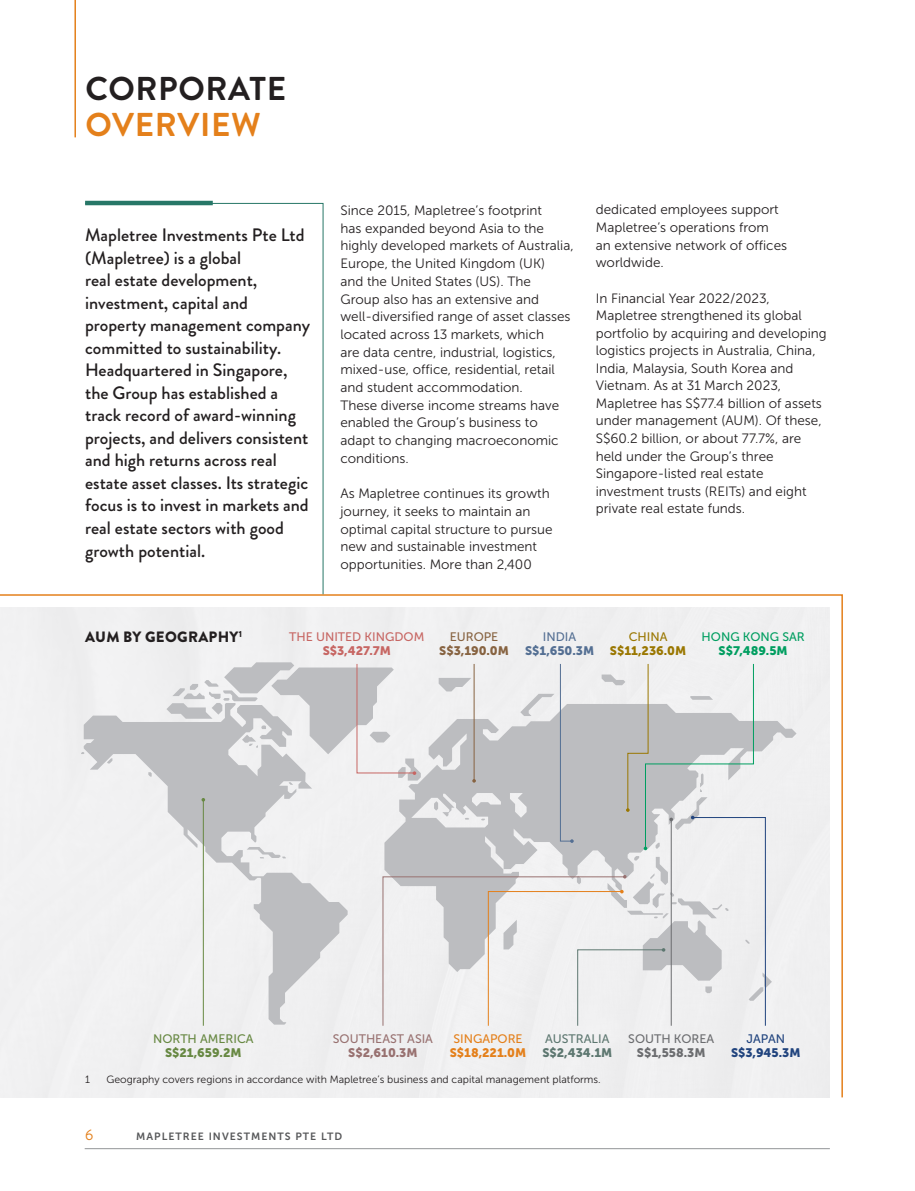
<style>
.page{position:relative;width:915px;height:1191px;background:#fff}
.page>*{position:absolute;margin:0;border:0;box-sizing:border-box;transform-origin:0 0}
.Main_Header{font:700 33px "Brandon Grotesque";letter-spacing:.02em;color:#231f20}
.Main_Header_2{font:700 33px "Brandon Grotesque";letter-spacing:.02em;color:#e4801b}
.INTRO{font:500 18px/22.5px "Brandon Grotesque";color:#231f20}
.Body_header_1{font:900 15px "Brandon Grotesque";letter-spacing:.02em;color:#231f20}
.t1{font:15px "Brandon Grotesque";color:#e4801b}
.Body_text{font:13.5px/17.7px "Museo Sans 300";color:#231f20}
.t2{font:12.3px/13.8px "Museo Sans 500";color:#c76663;text-align:center}
.t3{font:12.3px/13.8px "Museo Sans 500";color:#987170;text-align:center}
.t4{font:12.3px/13.8px "Museo Sans 500";color:#6c6d70;text-align:center}
.t5{font:12.3px/13.8px "Museo Sans 900";color:#5d7770}
.t6{font:12.3px/13.8px "Museo Sans 900";color:#9a7701;text-align:center}
.t7{font:12.3px/13.8px "Museo Sans 900";color:#876341;text-align:center}
.t8{font:12.3px/13.8px "Museo Sans 900";color:#21447e;text-align:center}
.t9{font:12.3px/13.8px "Museo Sans 900";color:#546f93;text-align:center}
.t10{font:12.3px "Museo Sans 500";color:#678842}
.t11{font:12.3px "Museo Sans 900";color:#e4801b}
.t12{font:12.3px "Museo Sans 500";color:#009e60}
.t13{font:12.3px "Museo Sans 900";color:#678842}
.t14{font:12.3px "Museo Sans 900";color:#009e60}
.t15{font:12.3px "Museo Sans 500";color:#e4801b}
.Footnote{font:10.5px "Museo Sans 300";color:#231f20}
.t16{font:10.5px "Museo Sans 700";letter-spacing:.1em;color:#57585a}
.s1{font-family:"Museo Sans 900"}
.s2{font-family:"Museo Sans 500"}
</style>
<div class="page">
<hr style="left:74px;top:0;width:2px;height:137px;background:#e4801b">
<svg style="left:0;top:594px;width:843px;height:504px"></svg>
<div style="left:771px;top:704px;width:25px;height:268px;background:#f0f0f1"></div>
<svg style="left:84px;top:703px;width:82px;height:321px;fill:#f1f1f2"></svg>
<svg style="left:166px;top:662px;width:605px;height:364px"></svg>
<svg style="left:84px;top:203px;width:240px;height:392px"></svg>
<hr style="left:85px;top:201px;width:128px;height:4px;background:#277767">
<hr style="left:85px;top:1148px;width:744px;height:1px;background:#939598">
<p class="Main_Header" style="left:85px;top:65px;width:202px">CORPORATE</p>
<p class="Main_Header_2" style="left:85px;top:101px;width:177px">OVERVIEW</p>
<p class="INTRO" style="left:85px;top:224px;width:226px">Mapletree Investments Pte Ltd (Mapletree) is a global<br>real estate development, investment, capital and property management company committed to sustainability.<br>Headquartered in Singapore, the Group has established a track record of award-winning projects, and delivers consistent and high returns across real estate asset classes. Its strategic focus is to invest in markets and real estate sectors with good growth potential.</p>
<p class="Body_text" style="left:340px;top:202px;width:234px">Since 2015, Mapletree’s footprint<br>has expanded beyond Asia to the highly developed markets of Australia, Europe, the United Kingdom (UK)<br>and the United States (US). The<br>Group also has an extensive and well-diversified range of asset classes located across 13 markets, which<br>are data centre, industrial, logistics, mixed-use, office, residential, retail and student accommodation.<br>These diverse income streams have enabled the Group’s business to adapt to changing macroeconomic conditions.</p>
<p class="Body_text" style="left:340px;top:485px;width:213px">As Mapletree continues its growth journey, it seeks to maintain an optimal capital structure to pursue new and sustainable investment opportunities. More than 2,400</p>
<p class="Body_text" style="left:595px;top:201px;width:193px">dedicated employees support<br>Mapletree’s operations from an extensive network of offices worldwide.</p>
<p class="Body_text" style="left:595px;top:289px;width:232px">In Financial Year 2022/2023, Mapletree strengthened its global portfolio by acquiring and developing logistics projects in Australia, China, India, Malaysia, South Korea and Vietnam. As at 31 March 2023, Mapletree has S$77.4 billion of assets under management (AUM). Of these, S$60.2 billion, or about 77.7%, are held under the Group’s three Singapore-listed real estate investment trusts (REITs) and eight private real estate funds.</p>
<p class="Body_header_1" style="left:85px;top:626px;width:158px">AUM BY GEOGRAPHY<sup>1</sup></p>
<p class="t2" style="left:289px;top:630px;width:137px">THE UNITED KINGDOM<br><span class="s1">S$3,427.7M</span></p>
<p class="t7" style="left:439px;top:630px;width:71px"><span class="s2">EUROPE<br></span>S$3,190.0M</p>
<p class="t9" style="left:525px;top:630px;width:71px"><span class="s2">INDIA<br></span>S$1,650.3M</p>
<p class="t6" style="left:609px;top:630px;width:78px"><span class="s2">CHINA<br></span>S$11,236.0M</p>
<p class="t12" style="left:701px;top:630px;width:104px">HONG KONG SAR</p>
<p class="t14" style="left:718px;top:643px;width:71px">S$7,489.5M</p>
<p class="t10" style="left:153px;top:1032px;width:102px">NORTH AMERICA</p>
<p class="t13" style="left:165px;top:1045px;width:78px">S$21,659.2M</p>
<p class="t3" style="left:333px;top:1032px;width:102px">SOUTHEAST ASIA<br><span class="s1">S$2,610.3M</span></p>
<p class="t15" style="left:453px;top:1032px;width:71px">SINGAPORE</p>
<p class="t11" style="left:449px;top:1045px;width:78px">S$18,221.0M</p>
<p class="t5" style="left:542px;top:1031px;width:71px"><span class="s2">AUSTRALIA<br></span>S$2,434.1M</p>
<p class="t4" style="left:628px;top:1032px;width:87px">SOUTH KOREA<br><span class="s1">S$1,558.3M</span></p>
<p class="t8" style="left:730px;top:1031px;width:71px"><span class="s2">JAPAN<br></span>S$3,945.3M</p>
<p class="Footnote" style="left:85px;top:1073px;width:6px">1</p>
<p class="Footnote" style="left:106px;top:1073px;width:496px">Geography covers regions in accordance with Mapletree’s business and capital management platforms.</p>
<p class="t1" style="left:85px;top:1124px;width:10px">6</p>
<p class="t16" style="left:136px;top:1130px;width:207px">MAPLETREE INVESTMENTS PTE LTD</p>
</div>
